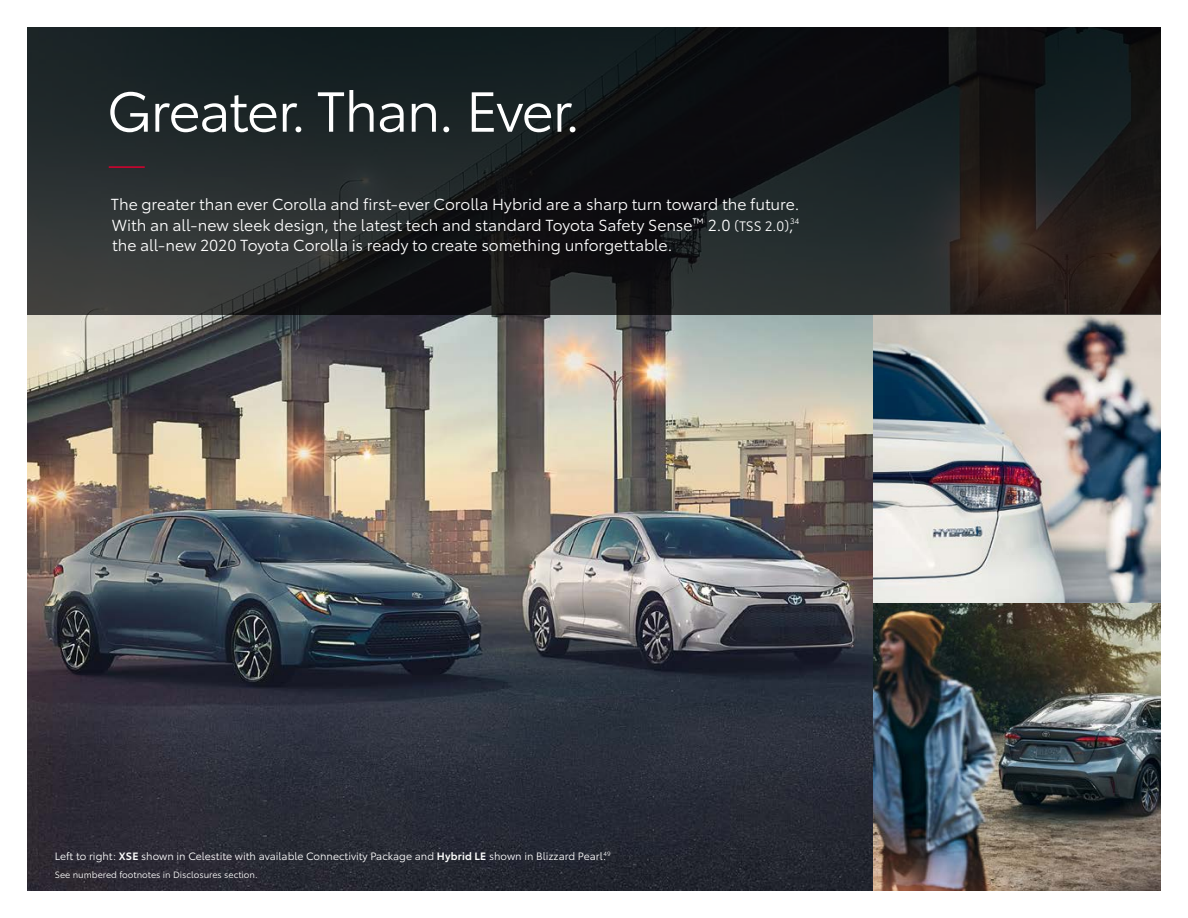
<style>
.page{position:relative;width:1188px;height:918px;background:#fff}
.page>*{position:absolute;margin:0;border:0;box-sizing:border-box;transform-origin:0 0}
.t1{font:55.5px "Toyota Type";letter-spacing:-.03em;color:#fff}
.t2{font:15.75px/20.2px "Toyota Type";letter-spacing:-.005em;color:#fff;text-align:justify}
.t3{font:10.5px "Toyota Type";color:#fff}
.t4{font:9px "Toyota Type";color:#fff}
.s1{font-size:13.5px}
.s2{font-weight:600}
</style>
<div class="page">
<img style="left:27px;top:315px;width:846px;height:576px">
<img style="left:873px;top:315px;width:288px;height:576px">
<svg style="left:27px;top:27px;width:1134px;height:288px;background:#1c2021"></svg>
<hr style="left:109px;top:166px;width:36px;height:2px;background:#dc002e">
<h1 class="t1" style="left:107px;top:71px;width:475px">Greater. Than. Ever.</h1>
<p class="t2" style="left:111px;top:194px;width:690px">The greater than ever Corolla and first-ever Corolla Hybrid are a sharp turn toward the future.<br>With an all-new sleek design, the latest tech and standard Toyota Safety Sense<span class="s1">™</span> 2.0 <span class="s1">(TSS 2.0)</span>,<sup>34 </sup>the all-new 2020 Toyota Corolla is ready to create something unforgettable.</p>
<p class="t3" style="left:55px;top:848px;width:557px">Left to right: <span class="s2">XSE</span> shown in Celestite with available Connectivity Package and <span class="s2">Hybrid LE</span> shown in Blizzard Pearl.<sup>49</sup></p>
<p class="t4" style="left:55px;top:868px;width:204px">See numbered footnotes in Disclosures section.</p>
</div>
